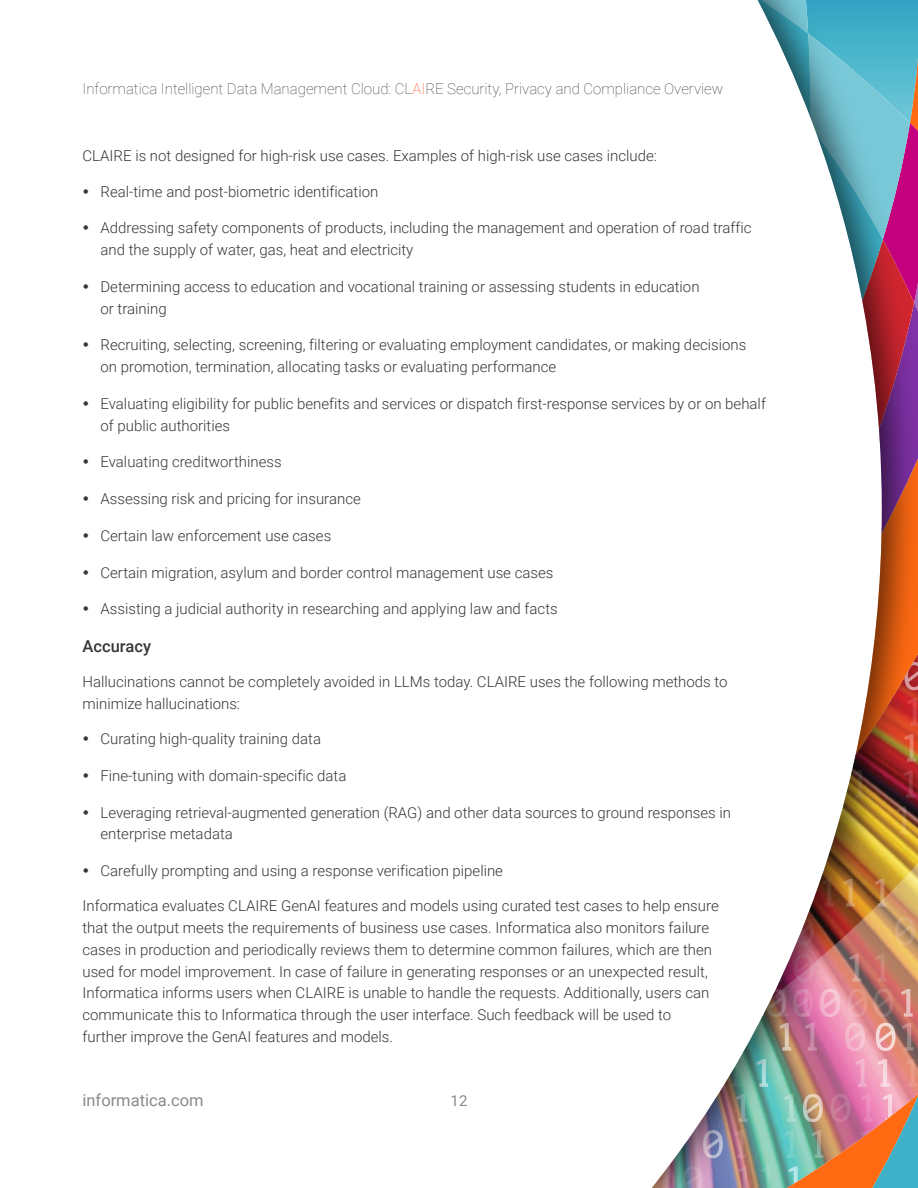
<style>
.page{position:relative;width:918px;height:1188px;background:#fff}
.page>*{position:absolute;margin:0;border:0;box-sizing:border-box;transform-origin:0 0}
.t1{font:16.5px "Roboto";color:#878a8c}
.t2{font:500 16.5px "Roboto";color:#373737}
.t3{font:300 15px/21.8px "Roboto";color:#373737}
.t4{font:100 15px "Roboto";color:#373737}
.t5{font:15px "Roboto";color:#878a8c}
.s1{color:#f94616}
</style>
<div class="page">
<img style="left:879px;top:0;width:39px;height:1188px">
<img style="left:651px;top:0;width:228px;height:1188px">
<p class="t4" style="left:82px;top:78px;width:642px">Informatica Intelligent Data Management Cloud: CL<span class="s1">AI</span>RE Security, Privacy and Compliance Overview</p>
<p class="t3" style="left:82px;top:144px;width:576px">CLAIRE is not designed for high-risk use cases. Examples of high-risk use cases include:</p>
<p class="t3" style="left:100px;top:180px;width:279px">Real-time and post-biometric identification</p>
<p class="t3" style="left:100px;top:216px;width:653px">Addressing safety components of products, including the management and operation of road traffic and the supply of water, gas, heat and electricity</p>
<p class="t3" style="left:100px;top:275px;width:601px">Determining access to education and vocational training or assessing students in education or training</p>
<p class="t3" style="left:101px;top:333px;width:647px">Recruiting, selecting, screening, filtering or evaluating employment candidates, or making decisions on promotion, termination, allocating tasks or evaluating performance</p>
<p class="t3" style="left:101px;top:392px;width:667px">Evaluating eligibility for public benefits and services or dispatch first-response services by or on behalf of public authorities</p>
<p class="t3" style="left:101px;top:450px;width:183px">Evaluating creditworthiness</p>
<p class="t3" style="left:101px;top:487px;width:262px">Assessing risk and pricing for insurance</p>
<p class="t3" style="left:101px;top:524px;width:232px">Certain law enforcement use cases</p>
<p class="t3" style="left:101px;top:561px;width:454px">Certain migration, asylum and border control management use cases</p>
<p class="t3" style="left:101px;top:597px;width:459px">Assisting a judicial authority in researching and applying law and facts</p>
<p class="t2" style="left:82px;top:634px;width:70px">Accuracy</p>
<p class="t3" style="left:82px;top:670px;width:647px">Hallucinations cannot be completely avoided in LLMs today. CLAIRE uses the following methods to minimize hallucinations:</p>
<p class="t3" style="left:100px;top:727px;width:222px">Curating high-quality training data</p>
<p class="t3" style="left:100px;top:764px;width:247px">Fine-tuning with domain-specific data</p>
<p class="t3" style="left:100px;top:801px;width:632px">Leveraging retrieval-augmented generation (RAG) and other data sources to ground responses in enterprise metadata</p>
<p class="t3" style="left:100px;top:859px;width:404px">Carefully prompting and using a response verification pipeline</p>
<p class="t3" style="left:82px;top:894px;width:638px">Informatica evaluates CLAIRE GenAI features and models using curated test cases to help ensure that the output meets the requirements of business use cases. Informatica also monitors failure cases in production and periodically reviews them to determine common failures, which are then used for model improvement. In case of failure in generating responses or an unexpected result, Informatica informs users when CLAIRE is unable to handle the requests. Additionally, users can communicate this to Informatica through the user interface. Such feedback will be used to further improve the GenAI features and models.</p>
<p class="t1" style="left:82px;top:1088px;width:123px">informatica.com</p>
<p class="t5" style="left:451px;top:1090px;width:18px">12</p>
</div>
